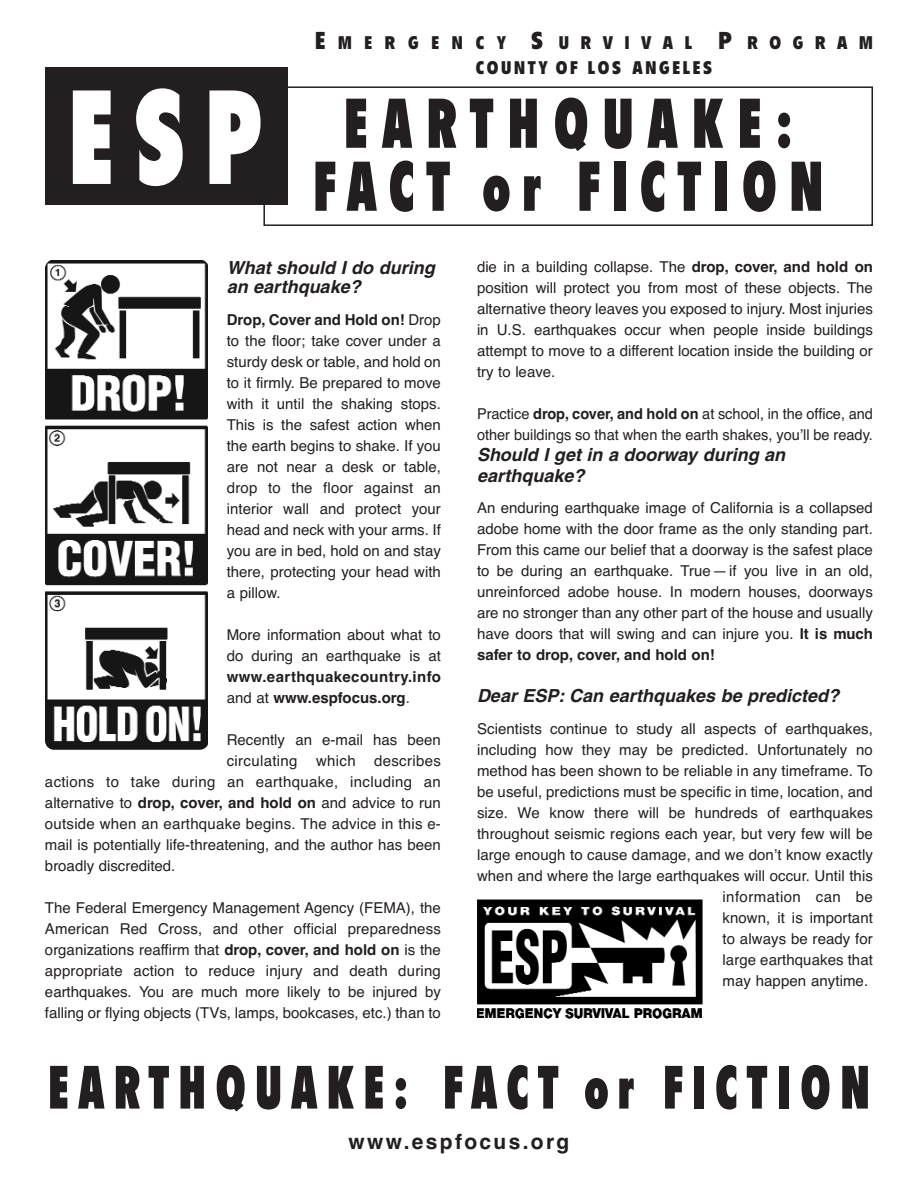
<style>
.page{position:relative;width:918px;height:1188px;background:#fff}
.page>*{position:absolute;margin:0;border:0;box-sizing:border-box;transform-origin:0 0}
.t1{font:900 condensed 131.25px "Flyer";color:#fff}
.t2{font:900 condensed 69px/63px "Flyer";letter-spacing:.17em;color:#231f20;text-align:center}
.t3{font:900 condensed 60px "Flyer";letter-spacing:.15em;color:#231f20}
.t4{font:700 21px "Helvetica";letter-spacing:.11em;color:#231f20}
.t5{font:italic 700 18px/19.5px "Helvetica";color:#231f20}
.t6{font:900 condensed 18px/25.5px "Flyer";letter-spacing:.65em;color:#231f20;text-align:center}
.t7{font:15px/21px "Helvetica";letter-spacing:.005em;color:#231f20;text-align:justify}
.t8{font:700 15px/21px "Helvetica";letter-spacing:.025em;color:#231f20}
.t9{font:15px "Helvetica";letter-spacing:.03em;color:#231f20}
.s1{font-size:24px}
.s2{font-weight:700}
.s3{font-weight:400}
</style>
<div class="page">
<div style="left:263px;top:86px;width:610px;height:140px;border:2px solid #231f20"></div>
<div style="left:45px;top:68px;width:243px;height:137px;background:#231f20"></div>
<img style="left:45px;top:261px;width:163px;height:489px;border-radius:9px">
<img style="left:477px;top:899px;width:226px;height:120px">
<h1 class="t1" style="left:68px;top:91px;width:194px">ESP</h1>
<p class="t6" style="left:315px;top:31px;width:560px"><span class="s1">E</span>MERGENCY <span class="s1">S</span> URVIVAL <span class="s1">P</span> ROGRAM<br>COUNTY OF LOS ANGELES</p>
<h2 class="t2" style="left:313px;top:98px;width:512px">EARTHQUAKE:<br>FACT or FICTION</h2>
<p class="t5" style="left:227px;top:260px;width:213px">What should I do during an earthquake?</p>
<p class="t7" style="left:227px;top:311px;width:216px"><span class="s2">Drop, Cover and Hold on!</span> Drop to the floor; take cover under a sturdy desk or table, and hold on to it firmly. Be prepared to move with it until the shaking stops.<br>This is the safest action when the earth begins to shake. If you are not near a desk or table, drop to the floor against an interior wall and protect your head and neck with your arms. If you are in bed, hold on and stay there, protecting your head with a pillow.</p>
<p class="t7" style="left:227px;top:626px;width:216px">More information about what to do during an earthquake is at</p>
<p class="t8" style="left:227px;top:668px;width:216px">www.earthquakecountry.info <span class="s3">and at</span> www.espfocus.org<span class="s3">.</span></p>
<p class="t7" style="left:227px;top:731px;width:216px">Recently an e-mail has been</p>
<p class="t7" style="left:227px;top:752px;width:216px">circulating which describes</p>
<p class="t7" style="left:45px;top:773px;width:397px">actions to take during an earthquake, including an</p>
<p class="t7" style="left:45px;top:794px;width:397px">alternative to <span class="s2">drop, cover, and hold on</span> and advice to run</p>
<p class="t7" style="left:45px;top:815px;width:397px">outside when an earthquake begins. The advice in this e-</p>
<p class="t7" style="left:45px;top:836px;width:397px">mail is potentially life-threatening, and the author has been</p>
<p class="t7" style="left:45px;top:857px;width:132px">broadly discredited.</p>
<p class="t7" style="left:45px;top:899px;width:397px">The Federal Emergency Management Agency (FEMA), the American Red Cross, and other official preparedness organizations reaffirm that <span class="s2">drop, cover, and hold on</span> is the appropriate action to reduce injury and death during earthquakes. You are much more likely to be injured by falling or flying objects (TVs, lamps, bookcases, etc.) than to</p>
<p class="t7" style="left:477px;top:258px;width:398px">die in a building collapse. The <span class="s2">drop, cover, and hold on </span>position will protect you from most of these objects. The alternative theory leaves you exposed to injury. Most injuries in U.S. earthquakes occur when people inside buildings attempt to move to a different location inside the building or try to leave.</p>
<p class="t7" style="left:477px;top:405px;width:398px">Practice <span class="s2">drop, cover, and hold on</span> at school, in the office, and other buildings so that when the earth shakes, you’ll be ready.</p>
<p class="t5" style="left:477px;top:446px;width:313px;line-height:21px">Should I get in a doorway during an earthquake?</p>
<p class="t7" style="left:477px;top:499px;width:398px">An enduring earthquake image of California is a collapsed adobe home with the door frame as the only standing part.<br>From this came our belief that a doorway is the safest place to be during an earthquake. True—if you live in an old, unreinforced adobe house. In modern houses, doorways are no stronger than any other part of the house and usually have doors that will swing and can injure you. <span class="s2">It is much safer to drop, cover, and hold on!</span></p>
<p class="t5" style="left:477px;top:688px;width:367px">Dear ESP: Can earthquakes be predicted?</p>
<p class="t7" style="left:477px;top:720px;width:397px">Scientists continue to study all aspects of earthquakes,</p>
<p class="t7" style="left:477px;top:741px;width:397px">including how they may be predicted. Unfortunately no</p>
<p class="t7" style="left:477px;top:762px;width:397px">method has been shown to be reliable in any timeframe. To</p>
<p class="t7" style="left:477px;top:783px;width:397px">be useful, predictions must be specific in time, location, and</p>
<p class="t7" style="left:477px;top:804px;width:397px">size. We know there will be hundreds of earthquakes</p>
<p class="t7" style="left:477px;top:825px;width:397px">throughout seismic regions each year, but very few will be</p>
<p class="t7" style="left:477px;top:846px;width:397px">large enough to cause damage, and we don’t know exactly</p>
<p class="t7" style="left:477px;top:867px;width:397px">when and where the large earthquakes will occur. Until this</p>
<p class="t9" style="left:723px;top:891px;width:152px">information can be</p>
<p class="t7" style="left:723px;top:909px;width:152px">known, it is important</p>
<p class="t7" style="left:723px;top:930px;width:152px">to always be ready for</p>
<p class="t7" style="left:723px;top:951px;width:152px">large earthquakes that</p>
<p class="t7" style="left:723px;top:972px;width:147px">may happen anytime.</p>
<h3 class="t3" style="left:48px;top:1066px;width:824px">EARTHQUAKE: FACT or FICTION</h3>
<h3 class="t4" style="left:349px;top:1134px;width:222px">www.espfocus.org</h3>
</div>
